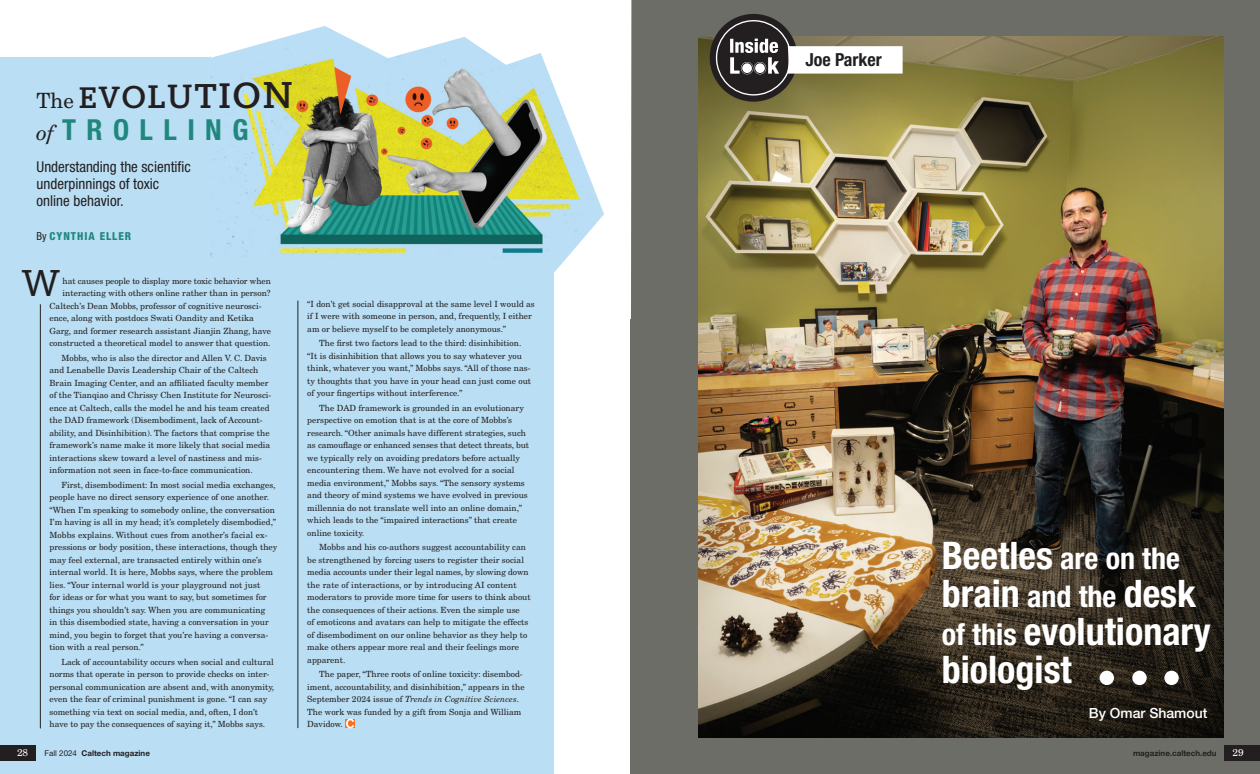
<style>
.page{position:relative;width:1260px;height:774px;background:#fff}
.page>*{position:absolute;margin:0;border:0;box-sizing:border-box;transform-origin:0 0}
.t1{font:39px "Kievit Slab Pro";color:#231f20}
.t2{font:700 condensed 38px/38px "Helvetica Neue LT Std";color:#fff}
.t3{font:700 condensed 30px "Helvetica Neue LT Std";color:#fff}
.t4{font:700 condensed 29px "Helvetica Neue LT Std";letter-spacing:.36em;color:#20877d}
.t5{font:21px "New Century Schlbk LT Std";color:#231f20}
.t6{font:700 condensed 18px "Helvetica Neue LT Std";color:#231f20}
.t7{font:condensed 15px/17px "Helvetica Neue LT Std";color:#231f20}
.t8{font:500 14px "Helvetica Neue LT Std";color:#fff}
.t9{font:800 condensed 11px "Helvetica Neue LT Std";letter-spacing:.09em;color:#20877d}
.t10{font:10px "New Century Schlbk LT Std";color:#fff}
.t11{font:8.5px/12.5px "New Century Schlbk LT Std";color:#231f20}
.t12{font:700 8px "Helvetica Neue LT Std";color:#231f20}
.s1{font-family:"Kievit Slab Pro";font-weight:500;font-size:31px}
.s2{font-family:"Kievit Slab Pro";font-weight:500;font-size:32px}
.s3{font-family:"Kievit Slab Pro";font-weight:500;font-size:33px}
.s4{font-family:"Kievit Slab Pro";font-weight:500;font-size:34px}
.s5{font-family:"Kievit Slab Pro";font-weight:500;font-size:35px}
.s6{font-family:"Kievit Slab Pro";font-weight:500;font-size:36px}
.s7{font-family:"Kievit Slab Pro";font-weight:500;font-size:37px}
.s8{font-family:"Kievit Slab Pro";font-weight:500;font-size:38px}
.s9{font-family:"Kievit Slab Pro";font-weight:500;font-size:39px}
.s10{font-family:"New Century Schlbk LT Std";font-weight:400;font-style:italic;font-stretch:normal;font-size:21px;color:#231f20}
.s11{font-weight:400;color:#231f20}
.s12{font-weight:400}
.s13{font-style:italic}
.s14{font-size:38px}
.s15{font-size:30px}
</style>
<div class="page">
<div style="left:0;top:58px;width:630px;height:716px;background:#badff5"></div>
<div style="left:630px;top:0;width:630px;height:774px;background:#6d6d67"></div>
<img style="left:699px;top:36px;width:524px;height:702px">
<div style="left:1100px;top:671px;width:14px;height:14px;background:#fff;border-radius:50%"></div>
<div style="left:1132px;top:671px;width:15px;height:14px;background:#fff;border-radius:50%"></div>
<div style="left:1164px;top:671px;width:15px;height:14px;background:#fff;border-radius:50%"></div>
<svg style="left:710px;top:14px;width:193px;height:88px"></svg>
<div style="left:1224px;top:746px;width:36px;height:15px;background:#231f20"></div>
<div style="left:345px;top:719px;width:10px;height:9px;background:#f47325"></div>
<svg style="left:346px;top:719px;width:8px;height:9px"></svg>
<hr style="left:298px;top:301px;width:1px;height:427px;background:#231f20">
<hr style="left:40px;top:304px;width:1px;height:424px;background:#231f20">
<div style="left:555px;top:272px;width:75px;height:502px;background:#fff"></div>
<svg style="left:193px;top:0;width:438px;height:319px"></svg>
<div style="left:0;top:746px;width:36px;height:15px;background:#231f20"></div>
<h3 class="t5" style="left:37px;top:88px;width:258px">The <span class="s1">E</span><span class="s2">V</span><span class="s3">O</span><span class="s4">L</span><span class="s5">U</span><span class="s6">T</span><span class="s7">I</span><span class="s8">O</span><span class="s9">N</span></h3>
<h3 class="t4" style="left:37px;top:112px;width:213px"><span class="s10">of</span>TROLLING</h3>
<h3 class="t7" style="left:37px;top:158px;width:156px">Understanding the scientific underpinnings of toxic online behavior.</h3>
<p class="t9" style="left:37px;top:229px;width:96px"><span class="s11">By</span> CYNTHIA ELLER</p>
<h1 class="t1" style="left:22px;top:260px;width:40px">W</h1>
<p class="t11" style="left:63px;top:275px;width:210px">hat causes people to display more toxic behavior when</p>
<p class="t11" style="left:63px;top:287px;width:210px">interacting with others online rather than in person?</p>
<p class="t11" style="left:50px;top:300px;width:214px">Caltech’s Dean Mobbs, professor of cognitive neurosci-</p>
<p class="t11" style="left:50px;top:312px;width:206px">ence, along with postdocs Swati Oandity and Ketika</p>
<p class="t11" style="left:50px;top:325px;width:223px">Garg, and former research assistant Jianjin Zhang, have</p>
<p class="t11" style="left:50px;top:337px;width:223px">constructed a theoretical model to answer that question.</p>
<p class="t11" style="left:50px;top:352px;width:223px;text-indent:12px">Mobbs, who is also the director and Allen V. C. Davis and Lenabelle Davis Leadership Chair of the Caltech Brain Imaging Center, and an affiliated faculty member of the Tianqiao and Chrissy Chen Institute for Neurosci&shy;ence at Caltech, calls the model he and his team created the DAD framework (Disembodiment, lack of Account&shy;ability, and Disinhibition). The factors that comprise the framework’s name make it more likely that social media interactions skew toward a level of nastiness and mis&shy;information not seen in face-to-face communication.</p>
<p class="t11" style="left:50px;top:479px;width:229px;text-indent:12px">First, disembodiment: In most social media exchanges, people have no direct sensory experience of one another. “When I’m speaking to somebody online, the conversation I’m having is all in my head; it’s completely disembodied,” Mobbs explains. Without cues from another’s facial ex&shy;pressions or body position, these interactions, though they may feel external, are transacted entirely within one’s internal world. It is here, Mobbs says, where the problem lies. “Your internal world is your playground not just<br>for ideas or for what you want to say, but sometimes for things you shouldn’t say. When you are communicating<br>in this disembodied state, having a conversation in your mind, you begin to forget that you’re having a conversa&shy;tion with a real person.”</p>
<p class="t11" style="left:50px;top:656px;width:226px;text-indent:12px">Lack of accountability occurs when social and cultural norms that operate in person to provide checks on inter&shy;personal communication are absent and, with anonymity, even the fear of criminal punishment is gone. “I can say something via text on social media, and, often, I don’t have to pay the consequences of saying it,” Mobbs says.</p>
<p class="t10" style="left:17px;top:746px;width:13px">28</p>
<p class="t12" style="left:45px;top:748px;width:107px"><span class="s12">Fall 2024</span> Caltech magazine</p>
<p class="t11" style="left:307px;top:298px;width:229px">“I don’t get social disapproval at the same level I would as if I were with someone in person, and, frequently, I either am or believe myself to be completely anonymous.”</p>
<p class="t11" style="left:307px;top:337px;width:225px;text-indent:12px">The first two factors lead to the third: disinhibition. “It is disinhibition that allows you to say whatever you think, whatever you want,” Mobbs says. “All of those nas&shy;ty thoughts that you have in your head can just come out of your fingertips without interference.”</p>
<p class="t11" style="left:307px;top:402px;width:223px;text-indent:12px">The DAD framework is grounded in an evolutionary perspective on emotion that is at the core of Mobbs’s research. “Other animals have different strategies, such as camouflage or enhanced senses that detect threats, but we typically rely on avoiding predators before actually encountering them. We have not evolved for a social media environment,” Mobbs says. “The sensory systems and theory of mind systems we have evolved in previous millennia do not translate well into an online domain,” which leads to the “impaired interactions” that create online toxicity.</p>
<p class="t11" style="left:307px;top:541px;width:225px;text-indent:12px">Mobbs and his co-authors suggest accountability can be strengthened by forcing users to register their social media accounts under their legal names, by slowing down the rate of interactions, or by introducing AI content moderators to provide more time for users to think about the consequences of their actions. Even the simple use<br>of emoticons and avatars can help to mitigate the effects of disembodiment on our online behavior as they help to make others appear more real and their feelings more apparent.</p>
<p class="t11" style="left:307px;top:668px;width:219px;text-indent:12px">The paper, “Three roots of online toxicity: disembod&shy;iment, accountability, and disinhibition,” appears in the September 2024 issue of <span class="s13">Trends in Cognitive Sciences</span>.<br>The work was funded by a gift from Sonja and William Davidow.</p>
<h3 class="t6" style="left:805px;top:48px;width:78px">Joe Parker</h3>
<h3 class="t3" style="left:942px;top:540px;width:240px"><span class="s14">Beetles</span> are on the</h3>
<h2 class="t2" style="left:942px;top:574px;width:270px">brain <span class="s15">and the</span> desk <span class="s15">of this</span> evolutionary biologist</h2>
<h3 class="t8" style="left:1089px;top:705px;width:120px">By Omar Shamout</h3>
<p class="t12" style="left:1133px;top:748px;width:85px">magazine.caltech.edu</p>
<p class="t10" style="left:1232px;top:746px;width:13px">29</p>
</div>
